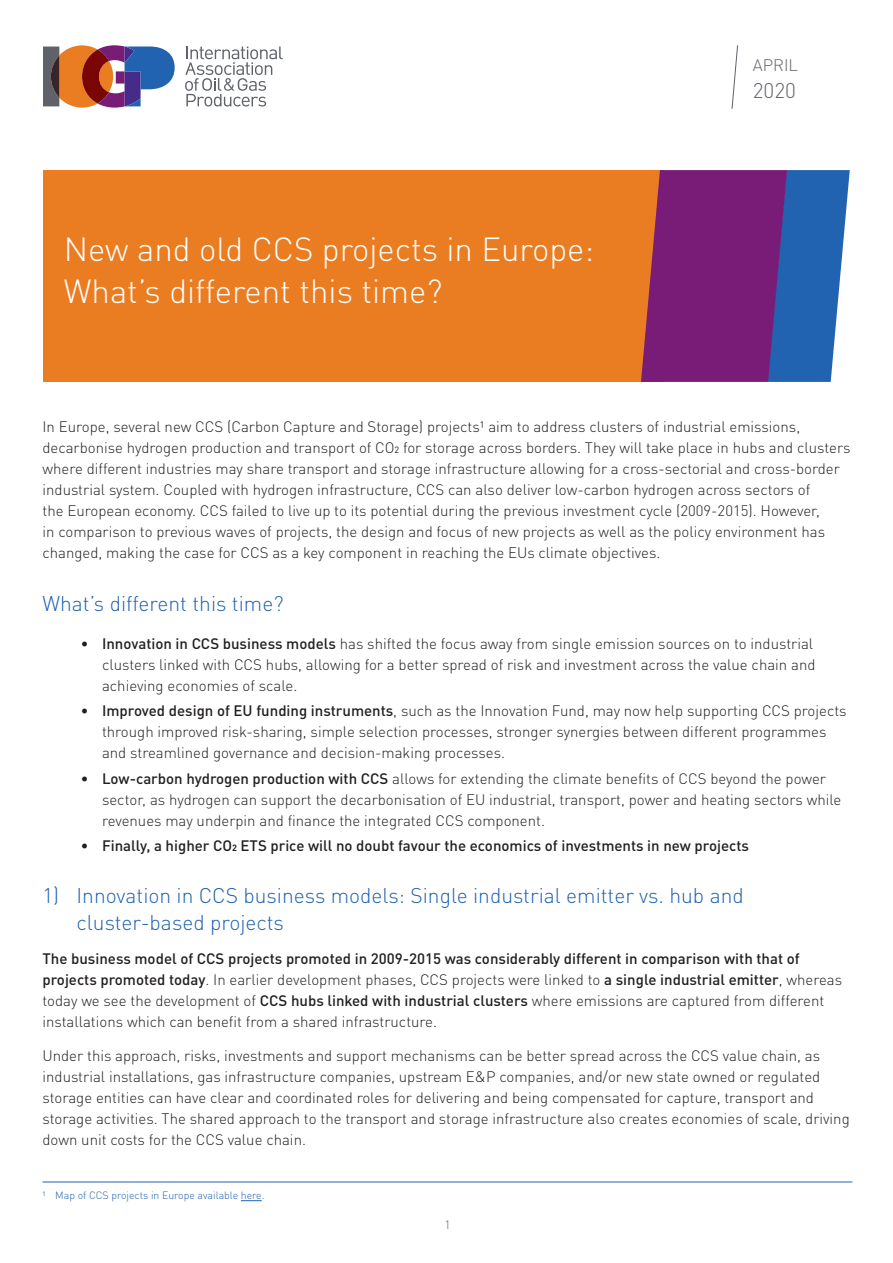
<style>
.page{position:relative;width:893px;height:1263px;background:#fff}
.page>*{position:absolute;margin:0;border:0;box-sizing:border-box;transform-origin:0 0}
.t1{font:300 33px/42px "DIN Pro";color:#fff}
.t2{font:300 21px/27px "DIN Pro";color:#2163b0}
.t3{font:300 21px "DIN Pro";color:#5f6369}
.t4{font:300 16.5px "DIN Pro";color:#5f6369}
.t5{font:300 15px/21px "DIN Pro";color:#231f20}
.t6{font:500 15px "DIN Pro";color:#231f20}
.t7{font:300 12px "DIN Pro";color:#5f6369}
.t8{font:300 10.5px "DIN Pro";color:#2163b0}
.s1{font-weight:500}
</style>
<div class="page">
<div style="left:43px;top:170px;width:620px;height:212px;background:#ea7d22"></div>
<svg style="left:641px;top:170px;width:209px;height:212px"></svg>
<svg style="left:731px;top:45px;width:7px;height:64px"></svg>
<hr style="left:43px;top:1182px;width:809px;height:1px;background:#2163b0">
<svg style="left:241px;top:1200px;width:21px;height:1px"></svg>
<svg style="left:43px;top:45px;width:132px;height:63px"></svg>
<svg style="left:185px;top:47px;width:98px;height:59px"></svg>
<h1 class="t1" style="left:64px;top:225px;width:532px">New and old CCS projects in Europe:<br>What’s different this time?</h1>
<p class="t4" style="left:753px;top:52px;width:47px">APRIL</p>
<h2 class="t3" style="left:753px;top:74px;width:45px">2020</h2>
<p class="t5" style="left:43px;top:415px;width:809px">In Europe, several new CCS (Carbon Capture and Storage) projects1 aim to address clusters of industrial emissions, decarbonise hydrogen production and transport of CO2 for storage across borders. They will take place in hubs and clusters where different industries may share transport and storage infrastructure allowing for a cross-sectorial and cross-border industrial system. Coupled with hydrogen infrastructure, CCS can also deliver low-carbon hydrogen across sectors of<br>the European economy. CCS failed to live up to its potential during the previous investment cycle (2009-2015). However,<br>in comparison to previous waves of projects, the design and focus of new projects as well as the policy environment has changed, making the case for CCS as a key component in reaching the EUs climate objectives.</p>
<h2 class="t2" style="left:43px;top:588px;width:243px">What’s different this time?</h2>
<p class="t5" style="left:102px;top:632px;width:715px;text-indent:-21px"><span class="s1">• Innovation in CCS business models</span> has shifted the focus away from single emission sources on to industrial clusters linked with CCS hubs, allowing for a better spread of risk and investment across the value chain and achieving economies of scale.</p>
<p class="t5" style="left:102px;top:699px;width:746px;text-indent:-21px"><span class="s1">• Improved design of EU funding instruments</span>, such as the Innovation Fund, may now help supporting CCS projects through improved risk-sharing, simple selection processes, stronger synergies between different programmes and streamlined governance and decision-making processes.</p>
<p class="t5" style="left:102px;top:766px;width:741px;text-indent:-21px"><span class="s1">• Low-carbon hydrogen production with CCS</span> allows for extending the climate benefits of CCS beyond the power sector, as hydrogen can support the decarbonisation of EU industrial, transport, power and heating sectors while revenues may underpin and finance the integrated CCS component.</p>
<p class="t6" style="left:81px;top:833px;width:670px">• Finally, a higher CO2 ETS price will no doubt favour the economics of investments in new projects</p>
<h2 class="t2" style="left:77px;top:880px;width:669px;text-indent:-34px">1) Innovation in CCS business models: Single industrial emitter vs. hub and cluster-based projects</h2>
<p class="t5" style="left:43px;top:947px;width:801px"><span class="s1">The business model of CCS projects promoted in 2009-2015 was considerably different in comparison with that of projects promoted today</span>. In earlier development phases, CCS projects were linked to <span class="s1">a single industrial emitter</span>, whereas today we see the development of <span class="s1">CCS hubs linked with industrial clusters</span> where emissions are captured from different installations which can benefit from a shared infrastructure.</p>
<p class="t5" style="left:43px;top:1043px;width:809px">Under this approach, risks, investments and support mechanisms can be better spread across the CCS value chain, as industrial installations, gas infrastructure companies, upstream E&amp;P companies, and/or new state owned or regulated storage entities can have clear and coordinated roles for delivering and being compensated for capture, transport and storage activities. The shared approach to the transport and storage infrastructure also creates economies of scale, driving down unit costs for the CCS value chain.</p>
<p class="t8" style="left:43px;top:1187px;width:223px">1 Map of CCS projects in Europe available here.</p>
<p class="t7" style="left:444px;top:1215px;width:8px">1</p>
</div>
